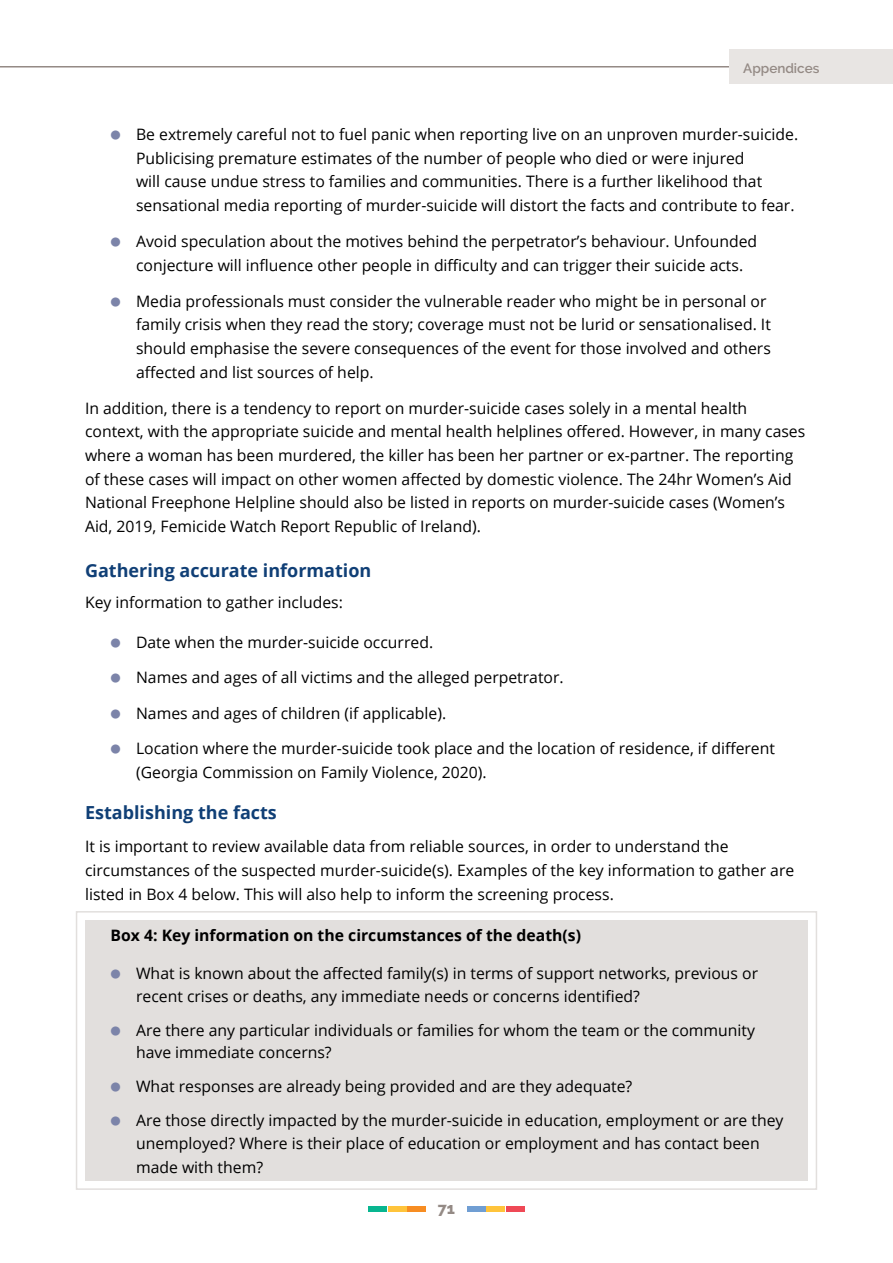
<style>
.page{position:relative;width:893px;height:1263px;background:#fff}
.page>*{position:absolute;margin:0;border:0;box-sizing:border-box;transform-origin:0 0}
.t1{font:700 18px "Open Sans";color:#103f76}
.t2{font:15.75px/23.5px "Open Sans";color:#000}
.t3{font:700 15.75px "Open Sans";color:#000}
.t4{font:800 15.75px "Raleway";color:#948a85}
.t5{font:600 13.5px "Raleway";color:#948a85}
.s1{font-family:"Cardo";font-weight:700;font-size:16.5px;color:#7c84a9}
</style>
<div class="page">
<hr style="left:0;top:66px;width:742px;height:2px;background:#948a85">
<div style="left:729px;top:50px;width:164px;height:34px;background:#e8e5e3"></div>
<div style="left:369px;top:1207px;width:18px;height:5px;background:#08b690"></div>
<div style="left:467px;top:1207px;width:18px;height:5px;background:#709ed3"></div>
<div style="left:388px;top:1207px;width:19px;height:5px;background:#ffc43b"></div>
<div style="left:486px;top:1207px;width:19px;height:5px;background:#ffc43b"></div>
<div style="left:408px;top:1207px;width:18px;height:5px;background:#f78d22"></div>
<div style="left:506px;top:1207px;width:18px;height:5px;background:#ef4956"></div>
<div style="left:85px;top:920px;width:723px;height:260px;background:#e2dfdd"></div>
<div style="left:76px;top:911px;width:741px;height:279px;border:2px solid #e2dfdd"></div>
<p class="t5" style="left:743px;top:61px;width:78px">Appendices</p>
<p class="t2" style="left:136px;top:122px;width:664px;text-indent:-26px"><span class="s1">●</span> Be extremely careful not to fuel panic when reporting live on an unproven murder-suicide.<br>Publicising premature estimates of the number of people who died or were injured<br>will cause undue stress to families and communities. There is a further likelihood that sensational media reporting of murder-suicide will distort the facts and contribute to fear.</p>
<p class="t2" style="left:136px;top:229px;width:623px;text-indent:-26px"><span class="s1">●</span> Avoid speculation about the motives behind the perpetrator’s behaviour. Unfounded conjecture will influence other people in difficulty and can trigger their suicide acts.</p>
<p class="t2" style="left:136px;top:289px;width:636px;text-indent:-26px"><span class="s1">●</span> Media professionals must consider the vulnerable reader who might be in personal or family crisis when they read the story; coverage must not be lurid or sensationalised. It should emphasise the severe consequences of the event for those involved and others affected and list sources of help.</p>
<p class="t2" style="left:85px;top:396px;width:722px">In addition, there is a tendency to report on murder-suicide cases solely in a mental health context, with the appropriate suicide and mental health helplines offered. However, in many cases where a woman has been murdered, the killer has been her partner or ex-partner. The reporting of these cases will impact on other women affected by domestic violence. The 24hr Women’s Aid National Freephone Helpline should also be listed in reports on murder-suicide cases (Women’s Aid, 2019, Femicide Watch Report Republic of Ireland).</p>
<p class="t1" style="left:85px;top:558px;width:288px">Gathering accurate information</p>
<p class="t2" style="left:85px;top:590px;width:259px">Key information to gather includes:</p>
<p class="t2" style="left:111px;top:630px;width:324px"><span class="s1">●</span> Date when the murder-suicide occurred.</p>
<p class="t2" style="left:111px;top:665px;width:455px"><span class="s1">●</span> Names and ages of all victims and the alleged perpetrator.</p>
<p class="t2" style="left:111px;top:701px;width:337px"><span class="s1">●</span> Names and ages of children (if applicable).</p>
<p class="t2" style="left:136px;top:736px;width:640px;line-height:24px;text-indent:-26px"><span class="s1">●</span> Location where the murder-suicide took place and the location of residence, if different (Georgia Commission on Family Violence, 2020).</p>
<p class="t1" style="left:85px;top:800px;width:193px">Establishing the facts</p>
<p class="t2" style="left:85px;top:834px;width:711px;line-height:24px">It is important to review available data from reliable sources, in order to understand the circumstances of the suspected murder-suicide(s). Examples of the key information to gather are listed in Box 4 below. This will also help to inform the screening process.</p>
<p class="t3" style="left:111px;top:924px;width:472px">Box 4: Key information on the circumstances of the death(s)</p>
<p class="t2" style="left:136px;top:962px;width:624px;line-height:22.5px;text-indent:-26px"><span class="s1">●</span> What is known about the affected family(s) in terms of support networks, previous or recent crises or deaths, any immediate needs or concerns identified?</p>
<p class="t2" style="left:136px;top:1018px;width:620px;line-height:22.5px;text-indent:-26px"><span class="s1">●</span> Are there any particular individuals or families for whom the team or the community have immediate concerns?</p>
<p class="t2" style="left:111px;top:1074px;width:523px"><span class="s1">●</span> What responses are already being provided and are they adequate?</p>
<p class="t2" style="left:111px;top:1109px;width:674px;line-height:22.5px;text-align:center"><span class="s1">●</span> Are those directly impacted by the murder-suicide in education, employment or are they unemployed? Where is their place of education or employment and has contact been</p>
<p class="t2" style="left:136px;top:1155px;width:129px">made with them?</p>
<p class="t4" style="left:438px;top:1199px;width:19px">71</p>
</div>
